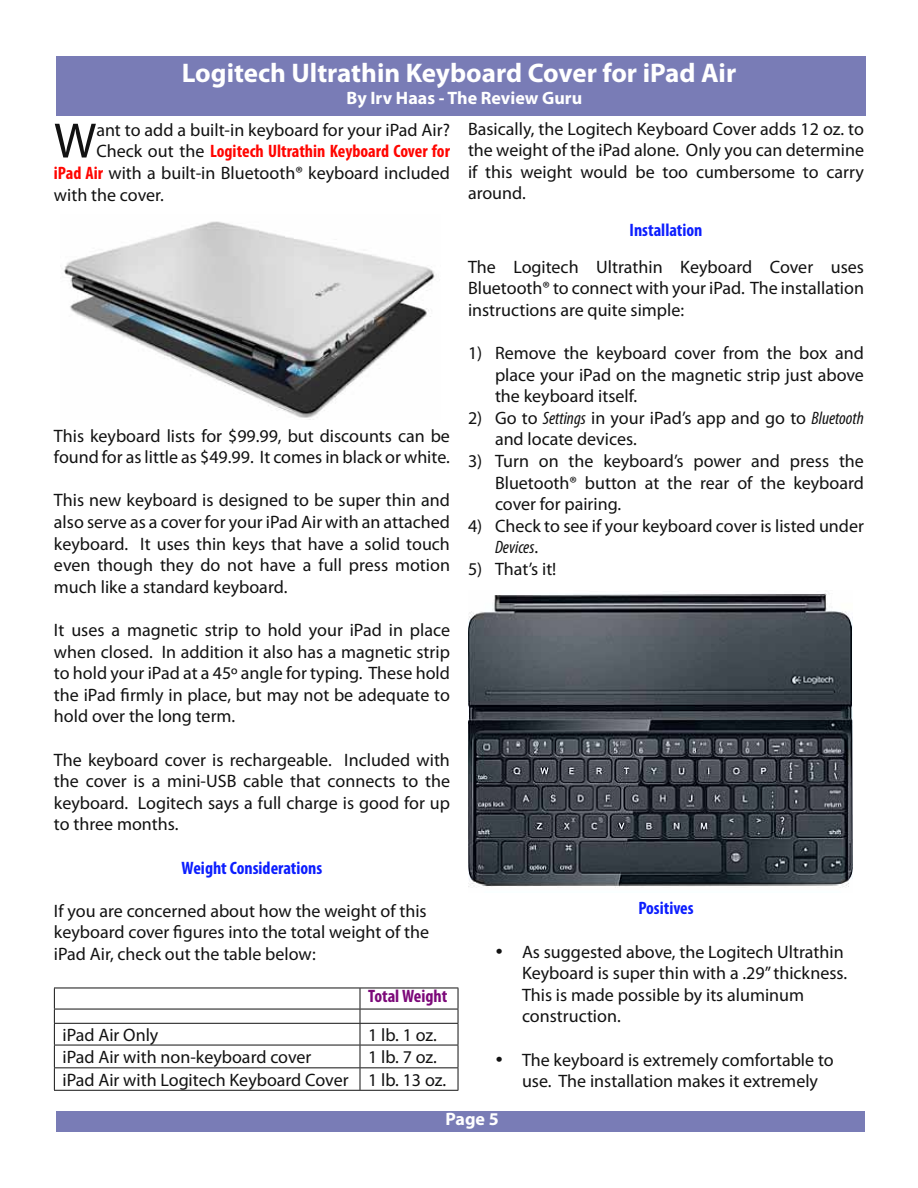
<style>
.page{position:relative;width:918px;height:1188px;background:#fff}
.page>*{position:absolute;margin:0;border:0;box-sizing:border-box;transform-origin:0 0}
.t1{font:50.1px "Myriad Pro";color:#121212}
.t2{font:700 27px "Myriad Pro";color:#fff}
.t3{font:18px/21.6px "Myriad Pro";color:#121212}
.t4{font:700 condensed 18px "Myriad Pro";color:#ff0500}
.t5{font:700 condensed 18px "Myriad Pro";color:#0c1efe}
.t6{font:700 18px "Myriad Pro";color:#fff}
.t7{font:700 condensed 18px "Myriad Pro";color:#7c0979}
.s1{font-weight:400;font-stretch:normal;color:#121212}
.s2{font-weight:700;font-stretch:condensed;color:#ff0500}
.s3{font-style:italic;font-stretch:condensed}
</style>
<div class="page">
<div style="left:56px;top:1112px;width:809px;height:20px;background:#797cb6"></div>
<div style="left:56px;top:56px;width:810px;height:60px;background:#797cb6"></div>
<hr style="left:54px;top:988px;width:306px;height:1px;background:#121212">
<hr style="left:360px;top:988px;width:98px;height:1px;background:#121212">
<hr style="left:54px;top:1009px;width:306px;height:1px;background:#121212">
<hr style="left:360px;top:1009px;width:98px;height:1px;background:#121212">
<hr style="left:54px;top:1023px;width:306px;height:1px;background:#121212">
<hr style="left:360px;top:1023px;width:98px;height:1px;background:#121212">
<hr style="left:54px;top:1045px;width:306px;height:1px;background:#121212">
<hr style="left:360px;top:1045px;width:98px;height:1px;background:#121212">
<hr style="left:54px;top:1067px;width:306px;height:1px;background:#121212">
<svg style="left:54px;top:988px;width:1px;height:102px"></svg>
<hr style="left:360px;top:1067px;width:98px;height:1px;background:#121212">
<svg style="left:360px;top:988px;width:1px;height:102px"></svg>
<svg style="left:458px;top:988px;width:1px;height:102px"></svg>
<hr style="left:54px;top:1090px;width:306px;height:1px;background:#121212">
<hr style="left:360px;top:1090px;width:98px;height:1px;background:#121212">
<img style="left:64px;top:221px;width:371px;height:199px">
<img style="left:468px;top:593px;width:385px;height:295px">
<h2 class="t2" style="left:182px;top:55px;width:556px">Logitech Ultrathin Keyboard Cover for iPad Air</h2>
<p class="t6" style="left:347px;top:86px;width:237px">By Irv Haas - The Review Guru</p>
<h1 class="t1" style="left:54px;top:110px;width:44px">W</h1>
<p class="t3" style="left:96px;top:119px;width:355px">ant to add a built-in keyboard for your iPad Air?</p>
<p class="t4" style="left:96px;top:140px;width:355px"><span class="s1">Check out the</span> Logitech Ultrathin Keyboard Cover for</p>
<p class="t3" style="left:54px;top:162px;width:397px"><span class="s2">iPad Air</span> with a built-in Bluetooth® keyboard included</p>
<p class="t3" style="left:54px;top:184px;width:111px">with the cover.</p>
<p class="t3" style="left:54px;top:424px;width:398px">This keyboard lists for $99.99, but discounts can be found for as little as $49.99. It comes in black or white.</p>
<p class="t3" style="left:54px;top:489px;width:398px;text-align:justify">This new keyboard is designed to be super thin and also serve as a cover for your iPad Air with an attached keyboard. It uses thin keys that have a solid touch even though they do not have a full press motion much like a standard keyboard.</p>
<p class="t3" style="left:54px;top:619px;width:398px;text-align:justify">It uses a magnetic strip to hold your iPad in place when closed. In addition it also has a magnetic strip to hold your iPad at a 45º angle for typing. These hold the iPad firmly in place, but may not be adequate to hold over the long term.</p>
<p class="t3" style="left:54px;top:748px;width:398px;text-align:justify">The keyboard cover is rechargeable. Included with the cover is a mini-USB cable that connects to the keyboard. Logitech says a full charge is good for up to three months.</p>
<p class="t5" style="left:182px;top:856px;width:142px">Weight Considerations</p>
<p class="t3" style="left:54px;top:900px;width:377px">If you are concerned about how the weight of this keyboard cover figures into the total weight of the iPad Air, check out the table below:</p>
<p class="t7" style="left:368px;top:985px;width:81px">Total Weight</p>
<p class="t3" style="left:62px;top:1024px;width:97px">iPad Air Only</p>
<p class="t3" style="left:368px;top:1024px;width:70px">1 lb. 1 oz.</p>
<p class="t3" style="left:62px;top:1046px;width:250px">iPad Air with non-keyboard cover</p>
<p class="t3" style="left:62px;top:1046px;width:385px;line-height:22.6px;text-indent:306px">1 lb. 7 oz. iPad Air with Logitech Keyboard Cover 1 lb. 13 oz.</p>
<p class="t3" style="left:468px;top:118px;width:398px;text-align:justify">Basically, the Logitech Keyboard Cover adds 12 oz. to the weight of the iPad alone. Only you can determine if this weight would be too cumbersome to carry around.</p>
<p class="t5" style="left:630px;top:219px;width:74px">Installation</p>
<p class="t3" style="left:468px;top:256px;width:398px;text-align:justify">The Logitech Ultrathin Keyboard Cover uses Bluetooth® to connect with your iPad. The installation instructions are quite simple:</p>
<p class="t3" style="left:495px;top:342px;width:370px;text-align:justify;text-indent:-27px">1) Remove the keyboard cover from the box and place your iPad on the magnetic strip just above the keyboard itself.</p>
<p class="t3" style="left:495px;top:407px;width:370px;text-indent:-27px">2) Go to <span class="s3">Settings</span> in your iPad’s app and go to <span class="s3">Bluetooth </span>and locate devices.</p>
<p class="t3" style="left:495px;top:450px;width:370px;text-align:justify;text-indent:-27px">3) Turn on the keyboard’s power and press the Bluetooth® button at the rear of the keyboard cover for pairing.</p>
<p class="t3" style="left:495px;top:515px;width:371px;text-indent:-27px">4) Check to see if your keyboard cover is listed under<br><span class="s3">Devices</span>.</p>
<p class="t3" style="left:468px;top:558px;width:90px">5) That’s it!</p>
<p class="t5" style="left:638px;top:897px;width:57px">Positives</p>
<p class="t3" style="left:522px;top:940px;width:327px;text-indent:-27px">• As suggested above, the Logitech Ultrathin Keyboard is super thin with a .29” thickness.<br>This is made possible by its aluminum construction.</p>
<p class="t3" style="left:522px;top:1048px;width:313px;text-indent:-27px">• The keyboard is extremely comfortable to use. The installation makes it extremely</p>
<p class="t6" style="left:445px;top:1107px;width:55px">Page 5</p>
</div>
